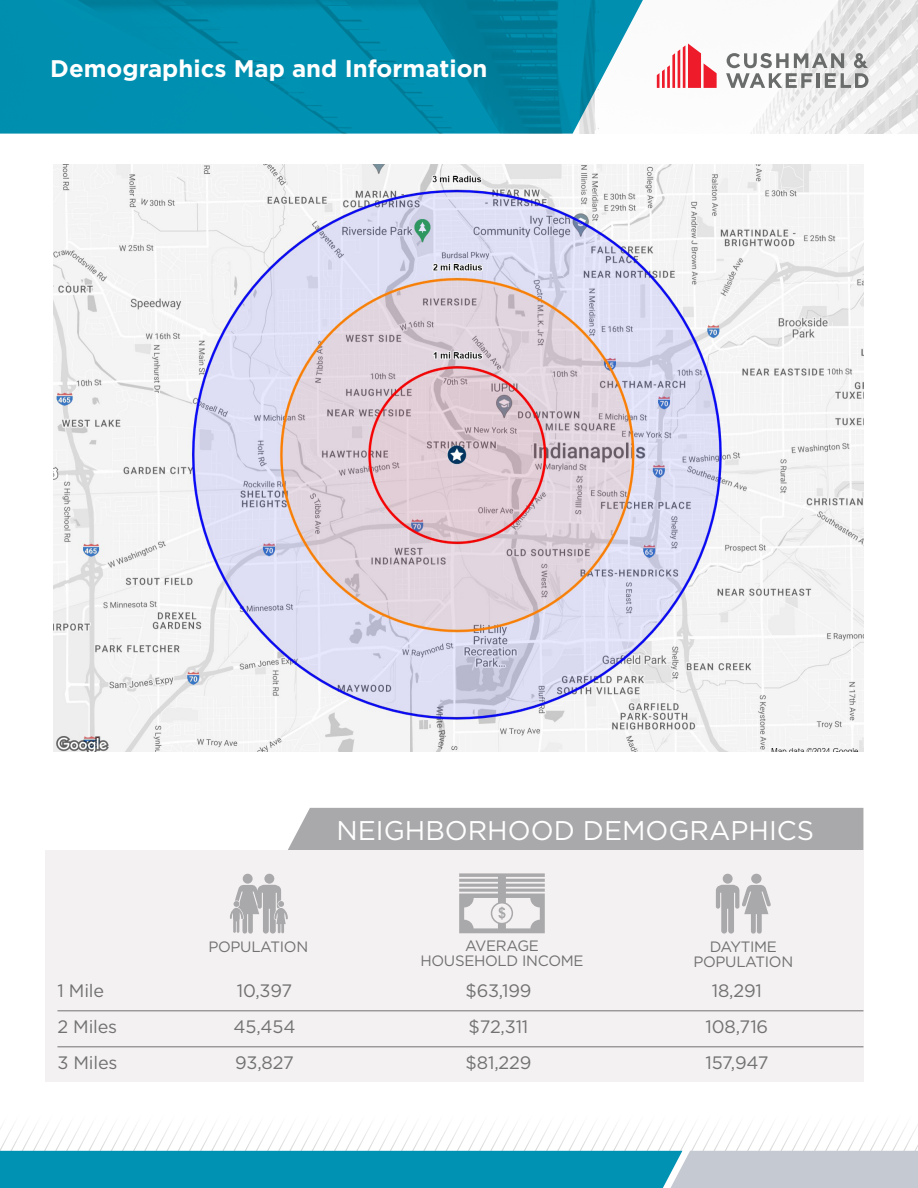
<style>
.page{position:relative;width:918px;height:1188px;background:#fff}
.page>*{position:absolute;margin:0;border:0;box-sizing:border-box;transform-origin:0 0}
.t1{font:27px "Gotham";color:#fff}
.t2{font:700 24px "Gotham";color:#fff}
.t3{font:18px "Gotham";letter-spacing:-.01em;color:#717271}
.t4{font:15px/15px "Gotham";letter-spacing:-.02em;color:#717271;text-align:center}
</style>
<div class="page">
<img style="left:53px;top:165px;width:810px;height:587px">
<img style="left:656px;top:0;width:262px;height:134px">
<svg style="left:0;top:0;width:643px;height:134px;background:#0e91af"></svg>
<svg style="left:657px;top:43px;width:60px;height:45px"></svg>
<svg style="left:726px;top:53px;width:142px;height:35px"></svg>
<svg style="left:0;top:1125px;width:918px;height:26px"></svg>
<svg style="left:0;top:1151px;width:918px;height:37px;background:#35a1bb"></svg>
<div style="left:287px;top:808px;width:577px;height:43px;background:#a9a8aa"></div>
<div style="left:45px;top:851px;width:818px;height:231px;background:#f4f1f2"></div>
<div style="left:243px;top:874px;width:10px;height:10px;background:#a9a8aa;border-radius:50%"></div>
<div style="left:264px;top:874px;width:10px;height:10px;background:#a9a8aa;border-radius:50%"></div>
<svg style="left:230px;top:884px;width:58px;height:50px"></svg>
<svg style="left:459px;top:873px;width:86px;height:60px"></svg>
<div style="left:723px;top:874px;width:10px;height:10px;background:#a9a8aa;border-radius:50%"></div>
<div style="left:751px;top:874px;width:11px;height:10px;background:#a9a8aa;border-radius:50%"></div>
<svg style="left:716px;top:884px;width:55px;height:50px"></svg>
<hr style="left:57px;top:1011px;width:806px;height:1px;background:#717271">
<hr style="left:57px;top:1047px;width:806px;height:1px;background:#717271">
<p class="t2" style="left:50px;top:53px;width:439px">Demographics Map and Information</p>
<p class="t1" style="left:336px;top:813px;width:479px">NEIGHBORHOOD DEMOGRAPHICS</p>
<p class="t4" style="left:208px;top:938px;width:101px">POPULATION</p>
<p class="t4" style="left:420px;top:938px;width:165px">AVERAGE<br>HOUSEHOLD INCOME</p>
<p class="t4" style="left:693px;top:938px;width:101px">DAYTIME<br>POPULATION</p>
<p class="t3" style="left:57px;top:979px;width:48px">1 Mile</p>
<p class="t3" style="left:237px;top:979px;width:57px">10,397</p>
<p class="t3" style="left:465px;top:979px;width:68px">$63,199</p>
<p class="t3" style="left:712px;top:979px;width:52px">18,291</p>
<p class="t3" style="left:57px;top:1015px;width:61px">2 Miles</p>
<p class="t3" style="left:234px;top:1015px;width:63px">45,454</p>
<p class="t3" style="left:469px;top:1015px;width:61px">$72,311</p>
<p class="t3" style="left:706px;top:1015px;width:64px">108,716</p>
<p class="t3" style="left:57px;top:1051px;width:62px">3 Miles</p>
<p class="t3" style="left:235px;top:1051px;width:60px">93,827</p>
<p class="t3" style="left:466px;top:1051px;width:67px">$81,229</p>
<p class="t3" style="left:705px;top:1051px;width:64px">157,947</p>
</div>
